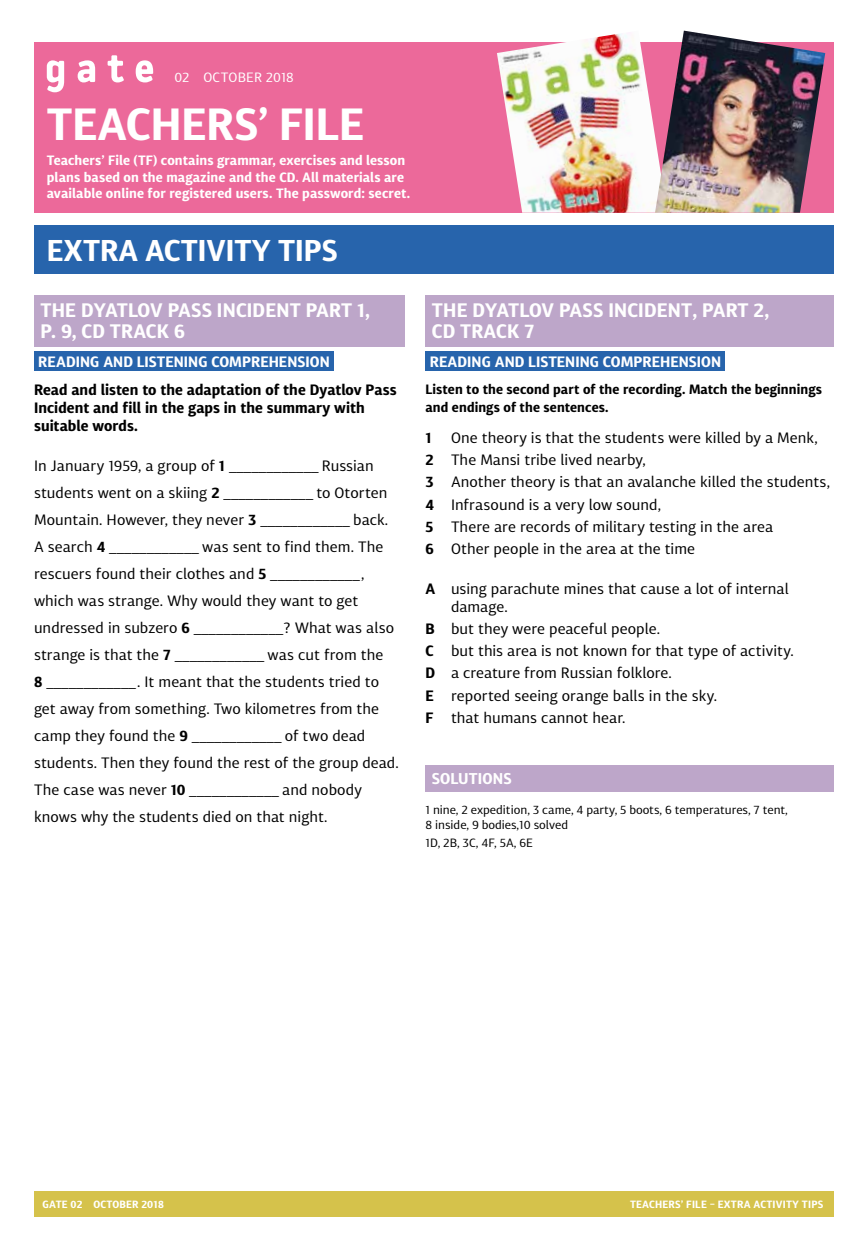
<style>
.page{position:relative;width:868px;height:1238px;background:#fff}
.page>*{position:absolute;margin:0;border:0;box-sizing:border-box;transform-origin:0 0}
.t1{font:700 45px "Diaria Sans Pro";color:#fff}
.t2{font:700 30px "Diaria Sans Pro";color:#fff}
.t3{font:700 19.5px/21.8px "Diaria Sans Pro";letter-spacing:.01em;color:#fff}
.t4{font:700 15.6px "Diaria Sans Pro";letter-spacing:.01em;color:#fff}
.t5{font:15px/27px "Diaria Sans Pro";letter-spacing:.005em;color:#000}
.t6{font:700 15px/18px "Diaria Sans Pro";letter-spacing:.005em;color:#000}
.t7{font:700 15px "Diaria Sans Pro";color:#fff}
.t8{font:700 13.5px/16.5px "Diaria Sans Pro";letter-spacing:.01em;color:#fff}
.t9{font:700 13.5px/18px "Diaria Sans Pro";color:#000}
.t10{font:13.5px "Diaria Sans Pro";letter-spacing:.005em;color:#fff}
.t11{font:12px/15px "Diaria Sans Pro";color:#000}
.t12{font:700 10.5px "Diaria Sans Pro";letter-spacing:.02em;color:#fff}
.s1{font-weight:700}
</style>
<div class="page">
<div style="left:34px;top:1191px;width:799px;height:25px;background:#d5c24b"></div>
<div style="left:34px;top:43px;width:799px;height:170px;background:#ec699a"></div>
<svg style="left:47px;top:55px;width:77px;height:37px"></svg>
<svg style="left:136px;top:60px;width:17px;height:22px"></svg>
<div style="left:425px;top:295px;width:408px;height:52px;background:#bda6c9"></div>
<div style="left:34px;top:295px;width:370px;height:52px;background:#bda6c9"></div>
<div style="left:34px;top:351px;width:300px;height:20px;background:#2764ac"></div>
<div style="left:425px;top:351px;width:300px;height:20px;background:#2764ac"></div>
<img style="left:497px;top:32px;width:158px;height:181px">
<img style="left:655px;top:31px;width:170px;height:182px">
<div style="left:34px;top:225px;width:799px;height:49px;background:#2764ac"></div>
<div style="left:425px;top:765px;width:408px;height:27px;background:#bda6c9"></div>
<p class="t10" style="left:174px;top:69px;width:121px">02 October 2018</p>
<h1 class="t1" style="left:47px;top:95px;width:319px">Teachers’ File</h1>
<p class="t8" style="left:47px;top:152px;width:365px">Teachers’ File (TF) contains grammar, exercises and lesson plans based on the magazine and the CD. All materials are available online for registered users. The password: secret.</p>
<h2 class="t2" style="left:47px;top:231px;width:292px">Extra Activity Tips</h2>
<h3 class="t3" style="left:40px;top:298px;width:331px">The Dyatlov Pass Incident Part 1, p. 9, CD Track 6</h3>
<p class="t7" style="left:38px;top:352px;width:293px">Reading and Listening Comprehension</p>
<p class="t7" style="left:429px;top:352px;width:293px">Reading and Listening Comprehension</p>
<h3 class="t3" style="left:432px;top:298px;width:339px">The Dyatlov Pass Incident, Part 2,<br>CD Track 7</h3>
<p class="t6" style="left:34px;top:381px;width:364px">Read and listen to the adaptation of the Dyatlov Pass<br>Incident and fill in the gaps in the summary with suitable words.</p>
<p class="t5" style="left:34px;top:452px;width:366px">In January 1959, a group of <span class="s1">1</span> ____________ Russian students went on a skiing <span class="s1">2</span> ____________ to Otorten Mountain. However, they never <span class="s1">3</span> ____________ back.<br>A search <span class="s1">4</span> ____________ was sent to find them. The rescuers found their clothes and <span class="s1">5</span> ____________, which was strange. Why would they want to get undressed in subzero <span class="s1">6</span> ____________? What was also strange is that the <span class="s1">7</span> ____________ was cut from the<br><span class="s1">8</span> ____________ . It meant that the students tried to get away from something. Two kilometres from the camp they found the <span class="s1">9</span> ____________ of two dead students. Then they found the rest of the group dead.<br>The case was never <span class="s1">10</span> ____________ and nobody knows why the students died on that night.</p>
<p class="t9" style="left:425px;top:380px;width:398px">Listen to the second part of the recording. Match the beginnings and endings of the sentences.</p>
<p class="t6" style="left:425px;top:428px;width:8px">1</p>
<p class="t5" style="left:425px;top:426px;width:406px;line-height:22.2px;text-indent:26px">One theory is that the students were killed by a Menk,<br><span class="s1">2</span> The Mansi tribe lived nearby,<br><span class="s1">3</span> Another theory is that an avalanche killed the students, <span class="s1">4</span> Infrasound is a very low sound,<br><span class="s1">5</span> There are records of military testing in the area<br><span class="s1">6</span> Other people in the area at the time</p>
<p class="t6" style="left:425px;top:579px;width:6px">A</p>
<p class="t5" style="left:451px;top:579px;width:339px;line-height:18px">using parachute mines that cause a lot of internal damage.</p>
<p class="t6" style="left:425px;top:619px;width:6px">B</p>
<p class="t5" style="left:451px;top:614px;width:210px">but they were peaceful people.</p>
<p class="t6" style="left:425px;top:641px;width:5px">C</p>
<p class="t5" style="left:425px;top:639px;width:370px;line-height:22.2px;text-indent:26px">but this area is not known for that type of activity.<br><span class="s1">D</span> a creature from Russian folklore.<br><span class="s1">E</span></p>
<p class="t5" style="left:451px;top:681px;width:268px">reported seeing orange balls in the sky.</p>
<p class="t6" style="left:425px;top:708px;width:5px">F</p>
<p class="t5" style="left:451px;top:703px;width:176px">that humans cannot hear.</p>
<p class="t4" style="left:432px;top:768px;width:81px">Solutions</p>
<p class="t11" style="left:425px;top:802px;width:364px">1 nine, 2 expedition, 3 came, 4 party, 5 boots, 6 temperatures, 7 tent,<br>8 inside, 9 bodies,10 solved</p>
<p class="t11" style="left:425px;top:835px;width:107px">1D, 2B, 3C, 4F, 5A, 6E</p>
<p class="t12" style="left:43px;top:1197px;width:123px">gate 02 october 2018</p>
<p class="t12" style="left:630px;top:1197px;width:195px">teachers’ file – Extra Activity Tips</p>
</div>
